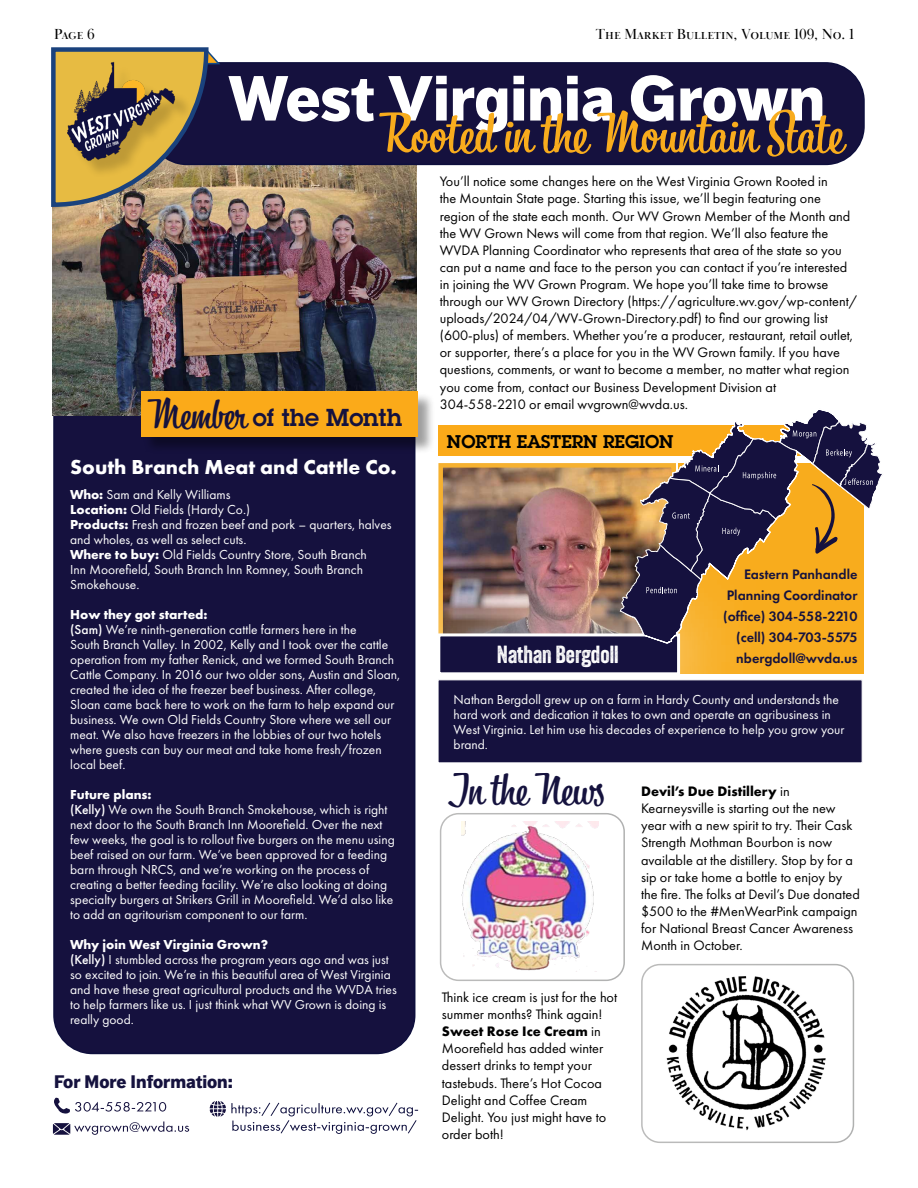
<style>
.page{position:relative;width:918px;height:1188px;background:#fff}
.page>*{position:absolute;margin:0;border:0;box-sizing:border-box;transform-origin:0 0}
.t1{font:43.5px "Bistro Script";color:#15123e}
.t2{font:600 24px "Lubalin Graph Std";color:#15123e}
.t3{font:24px "Veneer";color:#fff}
.t4{font:700 21px "Futura PT";color:#fff}
.t5{font:900 18px "Dagny Pro";color:#15123e}
.t6{font:600 18px "Lubalin Graph Std";color:#000}
.t7{font:15px "Baskerville Display PT";color:#000}
.t8{font:14.25px/17.1px "Futura PT";color:#000}
.t9{font:14.25px/17.1px "Futura PT";color:#000101}
.t10{font:600 14.25px/21px "Futura PT";color:#15123e;text-align:right}
.t11{font:13.5px/15px "Futura PT";color:#fff}
.s1{font-family:"Bistro Script";font-weight:400;font-size:40.5px}
.s2{font-weight:700}
.s3{font-weight:500}
</style>
<div class="page">
<img style="left:443px;top:468px;width:170px;height:77px">
<div style="left:438px;top:463px;width:238px;height:211px;border:4px solid #f6b130"></div>
<img style="left:415px;top:545px;width:198px;height:219px">
<div style="left:437px;top:633px;width:243px;height:42px;background:#15113e;border:3px solid #fff"></div>
<div style="left:438px;top:425px;width:420px;height:30px;background:#fbaa19"></div>
<div style="left:54px;top:164px;width:361px;height:889px;background:#15113e;border-radius:38px"></div>
<img style="left:53px;top:165px;width:364px;height:250px">
<div style="left:148px;top:63px;width:716px;height:101px;background:#15113e;border-radius:38px"></div>
<div style="left:148px;top:62px;width:717px;height:103px;border:2px solid #0e0f3d;border-radius:38px"></div>
<img style="left:51px;top:47px;width:170px;height:162px">
<div style="left:71px;top:66px;width:122px;height:113px;background:#000;opacity:.18"></div>
<img style="left:68px;top:54px;width:110px;height:121px">
<svg style="left:228px;top:75px;width:619px;height:82px"></svg>
<div style="left:143px;top:392px;width:292px;height:62px;background:#000;opacity:.38"></div>
<div style="left:141px;top:391px;width:277px;height:45px;background:#fbaa19"></div>
<svg style="left:54px;top:1098px;width:112px;height:16px"></svg>
<svg style="left:210px;top:1101px;width:208px;height:33px"></svg>
<svg style="left:53px;top:1121px;width:136px;height:14px"></svg>
<img style="left:462px;top:822px;width:137px;height:149px">
<div style="left:440px;top:813px;width:185px;height:168px;border:2px solid #fff;border-radius:18px"></div>
<img style="left:666px;top:976px;width:160px;height:155px">
<div style="left:641px;top:964px;width:213px;height:179px;border:2px solid #fff;border-radius:18px"></div>
<svg style="left:862px;top:87px;width:3px;height:53px"></svg>
<svg style="left:613px;top:410px;width:270px;height:558px"></svg>
<div style="left:438px;top:679px;width:425px;height:84px;background:#15113e;border:1px solid #fff"></div>
<p class="t7" style="left:54px;top:25px;width:42px">Page 6</p>
<p class="t7" style="left:596px;top:25px;width:260px">The Market Bulletin, Volume 109, No. 1</p>
<h2 class="t2" style="left:148px;top:402px;width:256px"><span class="s1">Member</span> of the Month</h2>
<h3 class="t4" style="left:70px;top:453px;width:328px">South Branch Meat and Cattle Co.</h3>
<p class="t11" style="left:70px;top:487px;width:323px"><span class="s2">Who:</span> Sam and Kelly Williams<br><span class="s2">Location:</span> Old Fields (Hardy Co.)<br><span class="s2">Products:</span> Fresh and frozen beef and pork – quarters, halves and wholes, as well as select cuts.<br><span class="s2">Where to buy:</span> Old Fields Country Store, South Branch<br>Inn Moorefield, South Branch Inn Romney, South Branch Smokehouse.</p>
<p class="t11" style="left:70px;top:607px;width:332px"><span class="s2">How they got started:<br></span><span class="s3">(Sam)</span> We’re ninth-generation cattle farmers here in the<br>South Branch Valley. In 2002, Kelly and I took over the cattle operation from my father Renick, and we formed South Branch Cattle Company. In 2016 our two older sons, Austin and Sloan, created the idea of the freezer beef business. After college, Sloan came back here to work on the farm to help expand our business. We own Old Fields Country Store where we sell our meat. We also have freezers in the lobbies of our two hotels where guests can buy our meat and take home fresh/frozen local beef.</p>
<p class="t11" style="left:70px;top:787px;width:326px"><span class="s2">Future plans:<br></span><span class="s3">(Kelly)</span> We own the South Branch Smokehouse, which is right next door to the South Branch Inn Moorefield. Over the next few weeks, the goal is to rollout five burgers on the menu using beef raised on our farm. We’ve been approved for a feeding barn through NRCS, and we’re working on the process of creating a better feeding facility. We’re also looking at doing specialty burgers at Strikers Grill in Moorefield. We’d also like to add an agritourism component to our farm.</p>
<p class="t11" style="left:70px;top:937px;width:328px"><span class="s2">Why join West Virginia Grown?<br></span><span class="s3">(Kelly)</span> I stumbled across the program years ago and was just so excited to join. We’re in this beautiful area of West Virginia and have these great agricultural products and the WVDA tries to help farmers like us. I just think what WV Grown is doing is really good.</p>
<h3 class="t5" style="left:54px;top:1071px;width:180px">For More Information:</h3>
<p class="t8" style="left:440px;top:173px;width:419px">You’ll notice some changes here on the West Virginia Grown Rooted in<br>the Mountain State page. Starting this issue, we’ll begin featuring one region of the state each month. Our WV Grown Member of the Month and the WV Grown News will come from that region. We’ll also feature the WVDA Planning Coordinator who represents that area of the state so you can put a name and face to the person you can contact if you’re interested in joining the WV Grown Program. We hope you’ll take time to browse through our WV Grown Directory (https://agriculture.wv.gov/wp-content/ uploads/2024/04/WV-Grown-Directory.pdf) to find our growing list (600-plus) of members. Whether you’re a producer, restaurant, retail outlet, or supporter, there’s a place for you in the WV Grown family. If you have questions, comments, or want to become a member, no matter what region you come from, contact our Business Development Division at 304-558-2210 or email wvgrown@wvda.us.</p>
<h3 class="t6" style="left:447px;top:429px;width:228px">NORTH EASTERN REGION</h3>
<h2 class="t3" style="left:497px;top:640px;width:123px">Nathan Bergdoll</h2>
<p class="t10" style="left:723px;top:563px;width:136px">Eastern Panhandle<br>Planning Coordinator (office) 304-558-2210 (cell) 304-703-5575 nbergdoll@wvda.us</p>
<p class="t11" style="left:454px;top:692px;width:393px">Nathan Bergdoll grew up on a farm in Hardy County and understands the hard work and dedication it takes to own and operate an agribusiness in West Virginia. Let him use his decades of experience to help you grow your brand.</p>
<h1 class="t1" style="left:451px;top:762px;width:156px">In the News</h1>
<p class="t9" style="left:442px;top:989px;width:177px">Think ice cream is just for the hot summer months? Think again!<br><span class="s2">Sweet Rose Ice Cream</span> in<br>Moorefield has added winter dessert drinks to tempt your tastebuds. There’s Hot Cocoa<br>Delight and Coffee Cream<br>Delight. You just might have to order both!</p>
<p class="t9" style="left:641px;top:783px;width:220px"><span class="s2">Devil’s Due Distillery</span> in Kearneysville is starting out the new year with a new spirit to try. Their Cask Strength Mothman Bourbon is now available at the distillery. Stop by for a sip or take home a bottle to enjoy by the fire. The folks at Devil’s Due donated $500 to the #MenWearPink campaign for National Breast Cancer Awareness Month in October.</p>
</div>
